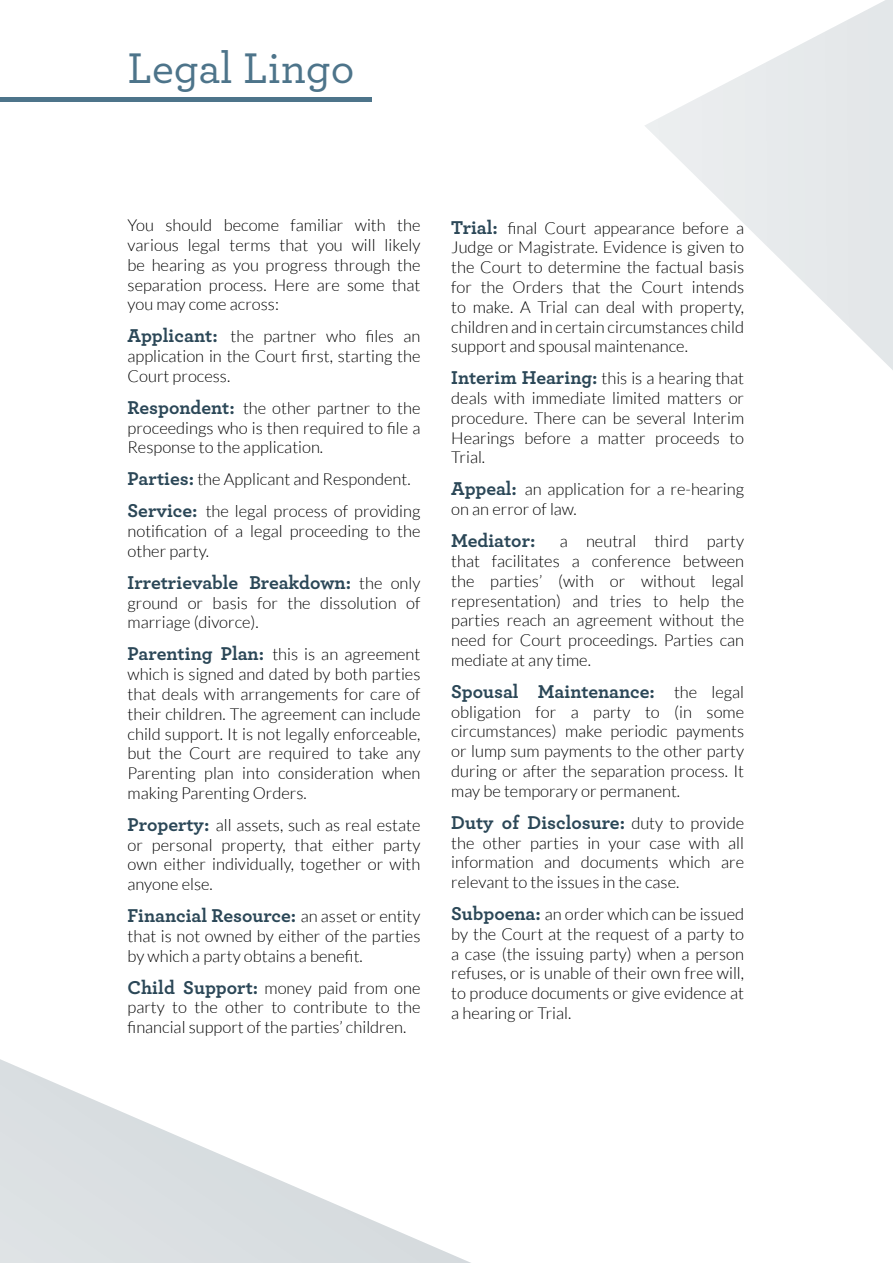
<style>
.page{position:relative;width:893px;height:1263px;background:#fff}
.page>*{position:absolute;margin:0;border:0;box-sizing:border-box;transform-origin:0 0}
.t1{font:500 45px "Archer";letter-spacing:-.005em;color:#4d748a}
.t2{font:700 19.5px "Archer";color:#2b4757}
.t3{font:300 16.5px/19.8px "Lato";color:#000;text-align:justify}
.s1{font-family:"Archer";font-weight:700;font-size:19.5px;color:#2b4757}
.s2{font-family:"Lato";font-weight:300;font-size:16.5px;color:#000}
</style>
<div class="page">
<svg style="left:645px;top:0;width:248px;height:370px;fill:#ebeeef"></svg>
<hr style="left:0;top:98px;width:371px;height:4px;background:#4d748a">
<svg style="left:0;top:1059px;width:471px;height:204px;fill:#dfe3e5"></svg>
<h1 class="t1" style="left:128px;top:35px;width:229px">Legal Lingo</h1>
<p class="t3" style="left:128px;top:215px;width:294px">You should become familiar with the various legal terms that you will likely be hearing as you progress through the separation process. Here are some that you may come across:</p>
<p class="t3" style="left:128px;top:327px;width:294px"><span class="s1">Applicant:</span> the partner who files an application in the Court first, starting the Court process.</p>
<p class="t3" style="left:128px;top:398px;width:294px"><span class="s1">Respondent:</span> the other partner to the proceedings who is then required to file a Response to the application.</p>
<p class="t3" style="left:128px;top:463px;width:294px;line-height:32px"><span class="s1">Parties:</span> the Applicant and Respondent.<br><span class="s1">Service:</span> the legal process of providing</p>
<p class="t3" style="left:128px;top:521px;width:294px">notification of a legal proceeding to the other party.</p>
<p class="t2" style="left:128px;top:567px;width:294px">Irretrievable Breakdown: <span class="s2">the only</span></p>
<p class="t3" style="left:128px;top:593px;width:294px">ground or basis for the dissolution of marriage (divorce).</p>
<p class="t3" style="left:128px;top:644px;width:294px"><span class="s1">Parenting Plan:</span> this is an agreement which is signed and dated by both parties that deals with arrangements for care of their children. The agreement can include child support. It is not legally enforceable, but the Court are required to take any Parenting plan into consideration when making Parenting Orders.</p>
<p class="t3" style="left:128px;top:815px;width:294px"><span class="s1">Property:</span> all assets, such as real estate or personal property, that either party own either individually, together or with anyone else.</p>
<p class="t2" style="left:128px;top:900px;width:294px">Financial Resource: <span class="s2">an asset or entity</span></p>
<p class="t3" style="left:128px;top:926px;width:294px">that is not owned by either of the parties by which a party obtains a benefit.</p>
<p class="t3" style="left:128px;top:978px;width:294px"><span class="s1">Child Support:</span> money paid from one party to the other to contribute to the financial support of the parties’ children.</p>
<p class="t3" style="left:451px;top:218px;width:294px"><span class="s1">Trial:</span> final Court appearance before a Judge or Magistrate. Evidence is given to the Court to determine the factual basis for the Orders that the Court intends to make. A Trial can deal with property, children and in certain circumstances child support and spousal maintenance.</p>
<p class="t3" style="left:451px;top:368px;width:294px"><span class="s1">Interim Hearing:</span> this is a hearing that deals with immediate limited matters or procedure. There can be several Interim Hearings before a matter proceeds to Trial.</p>
<p class="t3" style="left:451px;top:480px;width:294px"><span class="s1">Appeal:</span> an application for a re-hearing on an error of law.</p>
<p class="t2" style="left:451px;top:525px;width:86px">Mediator:</p>
<p class="t3" style="left:451px;top:531px;width:294px;text-indent:109px">a neutral third party that facilitates a conference between the parties’ (with or without legal representation) and tries to help the parties reach an agreement without the need for Court proceedings. Parties can mediate at any time.</p>
<p class="t2" style="left:451px;top:676px;width:294px">Spousal Maintenance: <span class="s2">the legal</span></p>
<p class="t3" style="left:451px;top:702px;width:294px">obligation for a party to (in some circumstances) make periodic payments or lump sum payments to the other party during or after the separation process. It may be temporary or permanent.</p>
<p class="t2" style="left:451px;top:807px;width:294px">Duty of Disclosure: <span class="s2">duty to provide</span></p>
<p class="t3" style="left:451px;top:833px;width:294px">the other parties in your case with all information and documents which are relevant to the issues in the case.</p>
<p class="t3" style="left:451px;top:904px;width:294px"><span class="s1">Subpoena:</span> an order which can be issued by the Court at the request of a party to a case (the issuing party) when a person refuses, or is unable of their own free will, to produce documents or give evidence at a hearing or Trial.</p>
</div>
